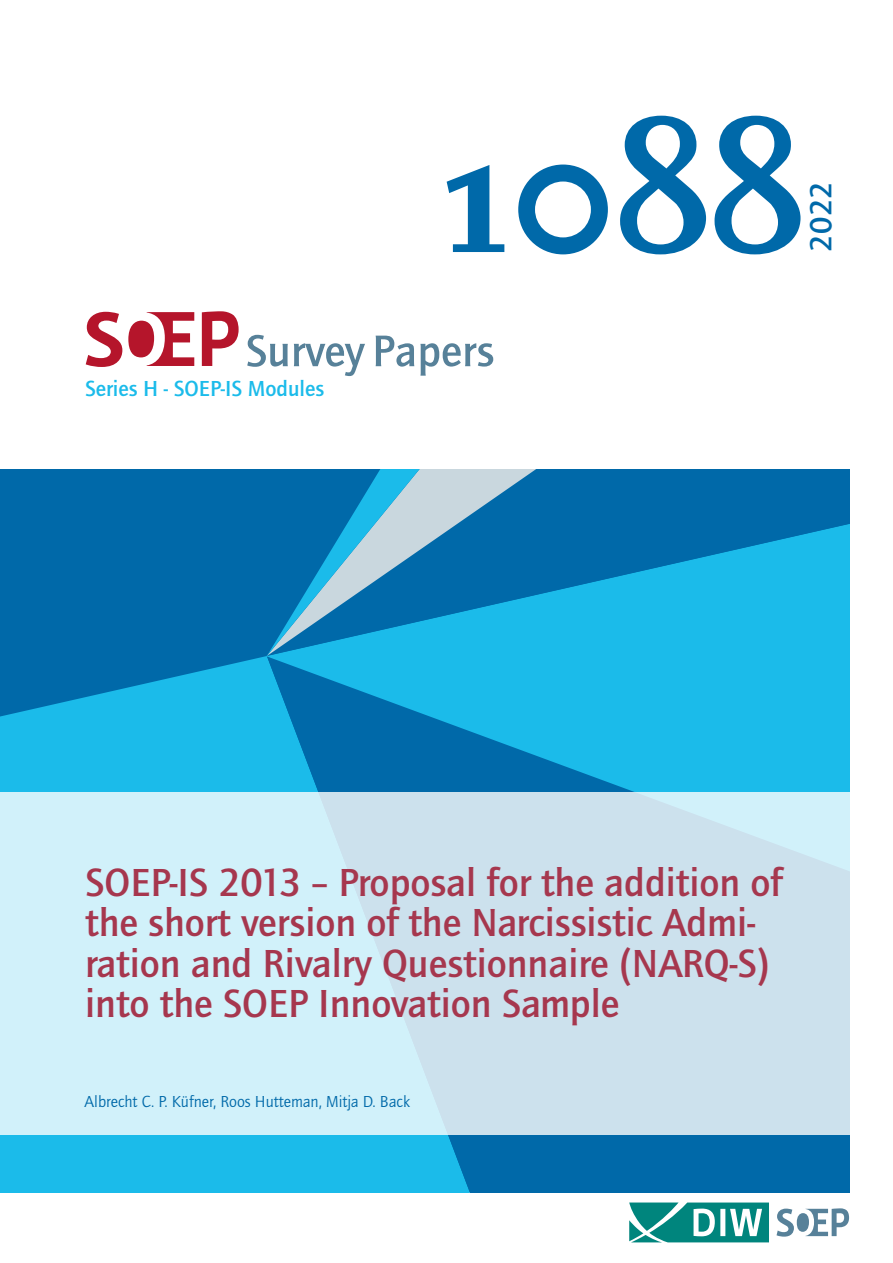
<style>
.page{position:relative;width:893px;height:1263px;background:#fff}
.page>*{position:absolute;margin:0;border:0;box-sizing:border-box;transform-origin:0 0}
.t1{font:700 184.5px "Scala Pro";color:#0069a9}
.t2{font:500 40.5px/40.5px "Quay Sans ITC Std";color:#a6374e}
.t3{font:500 31.5px "Quay Sans ITC Std";color:#0069a9}
.t4{font:500 22.5px "Quay Sans ITC Std";color:#1bbbea}
.t5{font:16.5px "Quay Sans ITC Std";color:#0069a9}
</style>
<div class="page">
<div style="left:0;top:469px;width:266px;height:187px;background:#0069a9"></div>
<svg style="left:0;top:656px;width:267px;height:536px;background:#17aedf"></svg>
<svg style="left:267px;top:1134px;width:583px;height:58px;background:#0c85bf"></svg>
<svg style="left:266px;top:469px;width:584px;height:323px;background:#13a4d8"></svg>
<svg style="left:267px;top:469px;width:583px;height:187px;background:#1e93c7"></svg>
<div style="left:0;top:792px;width:863px;height:342px;background:linear-gradient(to bottom,#cfe9f3,#cfe9f3)"></div>
<svg style="left:629px;top:1202px;width:140px;height:40px"></svg>
<svg style="left:776px;top:1208px;width:18px;height:28px"></svg>
<div style="left:797px;top:1213px;width:12px;height:19px;background:#578199;border-radius:50%"></div>
<svg style="left:805px;top:1208px;width:44px;height:28px"></svg>
<svg style="left:86px;top:312px;width:36px;height:55px"></svg>
<div style="left:128px;top:321px;width:26px;height:36px;background:#b5152b;border-radius:50%"></div>
<svg style="left:147px;top:312px;width:47px;height:54px"></svg>
<svg style="left:202px;top:311px;width:37px;height:55px"></svg>
<svg style="left:247px;top:335px;width:41px;height:32px"></svg>
<svg style="left:294px;top:343px;width:71px;height:33px"></svg>
<svg style="left:376px;top:336px;width:38px;height:31px"></svg>
<svg style="left:420px;top:343px;width:73px;height:33px"></svg>
<p class="t4" style="left:85px;top:375px;width:241px">Series H - SOEP-IS Modules</p>
<h1 class="t1" style="left:443px;top:56px;width:366px">1088</h1>
<p class="t3" style="left:803px;top:252px;width:72px;rotate:-90deg">2022</p>
<p class="t2" style="left:85px;top:862px;width:699px">SOEP-IS 2013 – Proposal for the addition of the short version of the Narcissistic Admi&shy;ration and Rivalry Questionnaire (NARQ-S) into the SOEP Innovation Sample</p>
<p class="t5" style="left:85px;top:1092px;width:327px">Albrecht C. P. Küfner, Roos Hutteman, Mitja D. Back</p>
</div>
